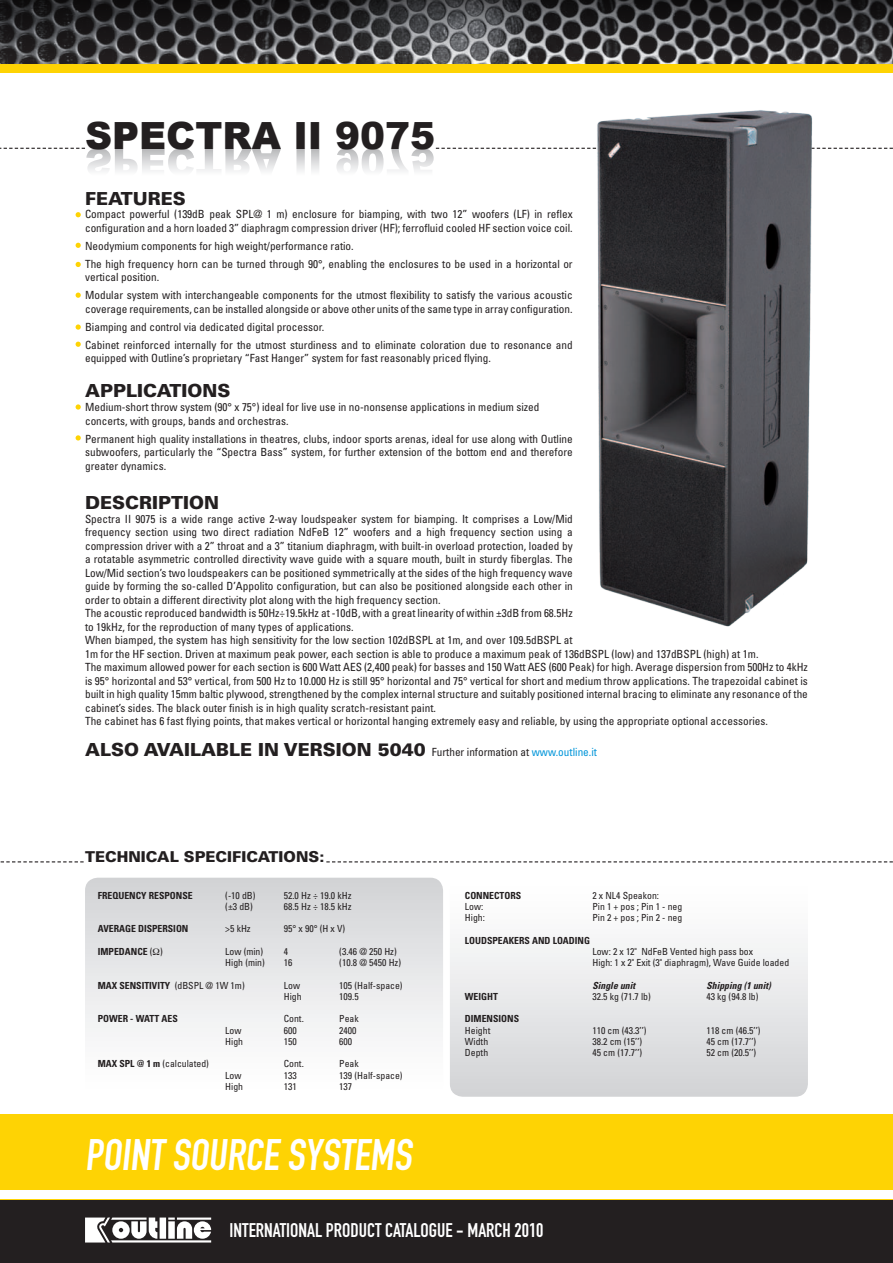
<style>
.page{position:relative;width:893px;height:1263px;background:#fff}
.page>*{position:absolute;margin:0;border:0;box-sizing:border-box;transform-origin:0 0}
.t1{font:43.5px "DIN Engschrift";color:#fff}
.heading_1{font:900 37.5px "Arial";color:#231f20}
.t2{font:19.5px "DIN Engschrift";color:#fff}
.heading_1-2{font:900 18px "Univers";color:#231f20}
.Body_Text{font:900 18px "Univers";color:#231f20}
.t3{font:900 15px "Univers";color:#231f20}
.Body_Text-2{font:condensed 11.25px/13.5px "Univers";color:#231f20}
.t4{font:condensed 9.75px "Univers";color:#231f20}
.t5{font:700 condensed 9.75px "Univers";color:#231f20}
.t6{font:italic 700 condensed 9.75px "Univers";color:#231f20}
.s1{font-weight:400;font-stretch:condensed;font-size:11.25px}
.s2{font-weight:400;font-stretch:condensed;font-size:11.25px;color:#0095d9}
.s3{font-weight:400}
.s4{font-weight:700}
</style>
<div class="page">
<svg style="left:85px;top:878px;width:358px;height:154px"></svg>
<svg style="left:450px;top:943px;width:358px;height:154px"></svg>
<div style="left:0;top:1199px;width:892px;height:64px;background:#231f20"></div>
<hr style="left:892px;top:1199px;width:1px;height:64px;background:#231f20">
<div style="left:0;top:1114px;width:893px;height:85px;background:#fed304"></div>
<div style="left:0;top:64px;width:893px;height:8px;background:#fed304"></div>
<div style="left:0;top:1191px;width:893px;height:8px;background:#fff"></div>
<svg style="left:0;top:148px;width:384px;height:23px"></svg>
<svg style="left:436px;top:148px;width:457px;height:1px"></svg>
<img style="left:573px;top:110px;width:267px;height:517px">
<svg style="left:76px;top:212px;width:5px;height:5px"></svg>
<svg style="left:76px;top:243px;width:5px;height:5px"></svg>
<svg style="left:76px;top:293px;width:5px;height:5px"></svg>
<svg style="left:76px;top:262px;width:5px;height:5px"></svg>
<svg style="left:76px;top:324px;width:5px;height:6px"></svg>
<svg style="left:76px;top:404px;width:5px;height:6px"></svg>
<svg style="left:76px;top:342px;width:5px;height:5px"></svg>
<svg style="left:76px;top:435px;width:5px;height:5px"></svg>
<svg style="left:85px;top:1217px;width:126px;height:25px"></svg>
<svg style="left:0;top:0;width:892px;height:64px;background:#414143"></svg>
<svg style="left:892px;top:0;width:1px;height:64px"></svg>
<svg style="left:326px;top:861px;width:567px;height:1px"></svg>
<svg style="left:0;top:861px;width:84px;height:1px"></svg>
<svg style="left:153px;top:948px;width:7px;height:7px"></svg>
<p class="heading_1" style="left:85px;top:115px;width:352px">SPECTRA II 9075</p>
<p class="heading_1-2" style="left:85px;top:187px;width:102px">FEATURES</p>
<p class="Body_Text-2" style="left:85px;top:207px;width:489px">Compact powerful (139dB peak SPL@ 1 m) enclosure for biamping, with two 12” woofers (LF) in reflex configuration and a horn loaded 3” diaphragm compression driver (HF); ferrofluid cooled HF section voice coil.</p>
<p class="Body_Text-2" style="left:85px;top:239px;width:270px">Neodymium components for high weight/performance ratio.</p>
<p class="Body_Text-2" style="left:85px;top:257px;width:489px">The high frequency horn can be turned through 90°, enabling the enclosures to be used in a horizontal or vertical position.</p>
<p class="Body_Text-2" style="left:85px;top:288px;width:489px">Modular system with interchangeable components for the utmost flexibility to satisfy the various acoustic coverage requirements, can be installed alongside or above other units of the same type in array configuration.</p>
<p class="Body_Text-2" style="left:85px;top:320px;width:241px">Biamping and control via dedicated digital processor.</p>
<p class="Body_Text-2" style="left:85px;top:338px;width:489px">Cabinet reinforced internally for the utmost sturdiness and to eliminate coloration due to resonance and equipped with Outline’s proprietary “Fast Hanger” system for fast reasonably priced flying.</p>
<p class="heading_1-2" style="left:85px;top:380px;width:147px">APPLICATIONS</p>
<p class="Body_Text-2" style="left:85px;top:400px;width:456px">Medium-short throw system (90° x 75°) ideal for live use in no-nonsense applications in medium sized concerts, with groups, bands and orchestras.</p>
<p class="Body_Text-2" style="left:85px;top:432px;width:489px;text-align:justify">Permanent high quality installations in theatres, clubs, indoor sports arenas, ideal for use along with Outline subwoofers, particularly the “Spectra Bass” system, for further extension of the bottom end and therefore greater dynamics.</p>
<p class="Body_Text" style="left:85px;top:491px;width:135px">DESCRIPTION</p>
<p class="Body_Text-2" style="left:85px;top:512px;width:489px;text-align:justify">Spectra II 9075 is a wide range active 2-way loudspeaker system for biamping. It comprises a Low/Mid frequency section using two direct radiation NdFeB 12” woofers and a high frequency section using a compression driver with a 2” throat and a 3” titanium diaphragm, with built-in overload protection, loaded by a rotatable asymmetric controlled directivity wave guide with a square mouth, built in sturdy fiberglas. The Low/Mid section’s two loudspeakers can be positioned symmetrically at the sides of the high frequency wave guide by forming the so-called D’Appolito configuration, but can also be positioned alongside each other in order to obtain a different directivity plot along with the high frequency section.</p>
<p class="Body_Text-2" style="left:85px;top:606px;width:489px">The acoustic reproduced bandwidth is 50Hz÷19.5kHz at -10dB, with a great linearity of within ±3dB from 68.5Hz to 19kHz, for the reproduction of many types of applications.</p>
<p class="Body_Text-2" style="left:85px;top:633px;width:675px">When biamped, the system has high sensitivity for the low section 102dBSPL at 1m, and over 109.5dBSPL at<br>1m for the HF section. Driven at maximum peak power, each section is able to produce a maximum peak of 136dBSPL (low) and 137dBSPL (high) at 1m.</p>
<p class="Body_Text-2" style="left:85px;top:660px;width:724px;text-align:justify">The maximum allowed power for each section is 600 Watt AES (2,400 peak) for basses and 150 Watt AES (600 Peak) for high. Average dispersion from 500Hz to 4kHz is 95° horizontal and 53° vertical, from 500 Hz to 10.000 Hz is still 95° horizontal and 75° vertical for short and medium throw applications. The trapezoidal cabinet is built in high quality 15mm baltic plywood, strengthened by the complex internal structure and suitably positioned internal bracing to eliminate any resonance of the cabinet’s sides. The black outer finish is in high quality scratch-resistant paint.</p>
<p class="Body_Text-2" style="left:85px;top:714px;width:684px">The cabinet has 6 fast flying points, that makes vertical or horizontal hanging extremely easy and reliable, by using the appropriate optional accessories.</p>
<p class="heading_1-2" style="left:85px;top:738px;width:513px">ALSO AVAILABLE IN VERSION 5040 <span class="s1">Further information at</span> <span class="s2">www.outline.it</span></p>
<p class="t3" style="left:85px;top:848px;width:241px">TECHNICAL SPECIFICATIONS:</p>
<p class="t5" style="left:98px;top:889px;width:96px">FREQUENCY RESPONSE</p>
<p class="t4" style="left:225px;top:889px;width:32px">(-10 dB)</p>
<p class="t4" style="left:284px;top:889px;width:69px">52.0 Hz ÷ 19.0 kHz</p>
<p class="t4" style="left:225px;top:900px;width:29px">(±3 dB)</p>
<p class="t4" style="left:284px;top:900px;width:69px">68.5 Hz ÷ 18.5 kHz</p>
<p class="t5" style="left:98px;top:923px;width:92px">AVERAGE DISPERSION</p>
<p class="t4" style="left:225px;top:923px;width:27px">&gt;5 kHz</p>
<p class="t4" style="left:284px;top:923px;width:63px">95° x 90° (H x V)</p>
<p class="t5" style="left:98px;top:945px;width:66px">IMPEDANCE <span class="s3">( )</span></p>
<p class="t4" style="left:225px;top:945px;width:39px">Low (min)</p>
<p class="t4" style="left:284px;top:945px;width:6px">4</p>
<p class="t4" style="left:339px;top:945px;width:59px">(3.46 @ 250 Hz)</p>
<p class="t4" style="left:225px;top:956px;width:41px">High (min)</p>
<p class="t4" style="left:284px;top:956px;width:10px">16</p>
<p class="t4" style="left:339px;top:956px;width:63px">(10.8 @ 5450 Hz)</p>
<p class="t5" style="left:98px;top:979px;width:148px">MAX SENSITIVITY <span class="s3">(dBSPL @ 1W 1m)</span></p>
<p class="t4" style="left:284px;top:979px;width:18px">Low</p>
<p class="t4" style="left:339px;top:979px;width:65px">105 (Half-space)</p>
<p class="t4" style="left:284px;top:990px;width:19px">High</p>
<p class="t4" style="left:339px;top:990px;width:21px">109.5</p>
<p class="t5" style="left:98px;top:1013px;width:81px">POWER - WATT AES</p>
<p class="t4" style="left:284px;top:1013px;width:22px">Cont.</p>
<p class="t4" style="left:339px;top:1013px;width:21px">Peak</p>
<p class="t4" style="left:225px;top:1024px;width:18px">Low</p>
<p class="t4" style="left:284px;top:1024px;width:14px">600</p>
<p class="t4" style="left:339px;top:1024px;width:19px">2400</p>
<p class="t4" style="left:225px;top:1035px;width:19px">High</p>
<p class="t4" style="left:284px;top:1035px;width:14px">150</p>
<p class="t4" style="left:339px;top:1035px;width:14px">600</p>
<p class="t4" style="left:98px;top:1058px;width:113px"><span class="s4">MAX SPL @ 1 m</span> (calculated)</p>
<p class="t4" style="left:284px;top:1058px;width:22px">Cont.</p>
<p class="t4" style="left:339px;top:1058px;width:21px">Peak</p>
<p class="t4" style="left:225px;top:1069px;width:18px">Low</p>
<p class="t4" style="left:284px;top:1069px;width:14px">133</p>
<p class="t4" style="left:339px;top:1069px;width:65px">139 (Half-space)</p>
<p class="t4" style="left:225px;top:1080px;width:19px">High</p>
<p class="t4" style="left:284px;top:1080px;width:14px">131</p>
<p class="t4" style="left:339px;top:1080px;width:14px">137</p>
<p class="t1" style="left:85px;top:1129px;width:334px">POINT SOURCE SYSTEMS</p>
<p class="t5" style="left:465px;top:889px;width:58px">CONNECTORS</p>
<p class="t4" style="left:592px;top:889px;width:68px">2 x NL4 Speakon:</p>
<p class="t4" style="left:465px;top:900px;width:20px">Low:</p>
<p class="t4" style="left:592px;top:900px;width:91px">Pin 1 + pos ; Pin 1 - neg</p>
<p class="t4" style="left:465px;top:911px;width:22px">High:</p>
<p class="t4" style="left:592px;top:911px;width:91px">Pin 2 + pos ; Pin 2 - neg</p>
<p class="t5" style="left:465px;top:934px;width:127px">LOUDSPEAKERS AND LOADING</p>
<p class="t4" style="left:592px;top:945px;width:162px">Low: 2 x 12" NdFeB Vented high pass box</p>
<p class="t4" style="left:592px;top:956px;width:198px">High: 1 x 2" Exit (3" diaphragm), Wave Guide loaded</p>
<p class="t6" style="left:592px;top:979px;width:44px">Single unit</p>
<p class="t6" style="left:706px;top:979px;width:66px">Shipping (1 unit)</p>
<p class="t5" style="left:465px;top:990px;width:35px">WEIGHT</p>
<p class="t4" style="left:592px;top:990px;width:60px">32.5 kg (71.7 lb)</p>
<p class="t4" style="left:706px;top:990px;width:53px">43 kg (94.8 lb)</p>
<p class="t5" style="left:465px;top:1013px;width:56px">DIMENSIONS</p>
<p class="t4" style="left:465px;top:1024px;width:27px">Height</p>
<p class="t4" style="left:592px;top:1024px;width:56px">110 cm (43.3’’)</p>
<p class="t4" style="left:706px;top:1024px;width:56px">118 cm (46.5’’)</p>
<p class="t4" style="left:465px;top:1035px;width:25px">Width</p>
<p class="t4" style="left:592px;top:1035px;width:51px">38.2 cm (15’’)</p>
<p class="t4" style="left:706px;top:1035px;width:51px">45 cm (17.7’’)</p>
<p class="t4" style="left:465px;top:1046px;width:25px">Depth</p>
<p class="t4" style="left:592px;top:1046px;width:51px">45 cm (17.7’’)</p>
<p class="t4" style="left:706px;top:1046px;width:51px">52 cm (20.5’’)</p>
<h3 class="t2" style="left:230px;top:1219px;width:315px">INTERNATIONAL PRODUCT CATALOGUE - MARCH 2010</h3>
</div>
